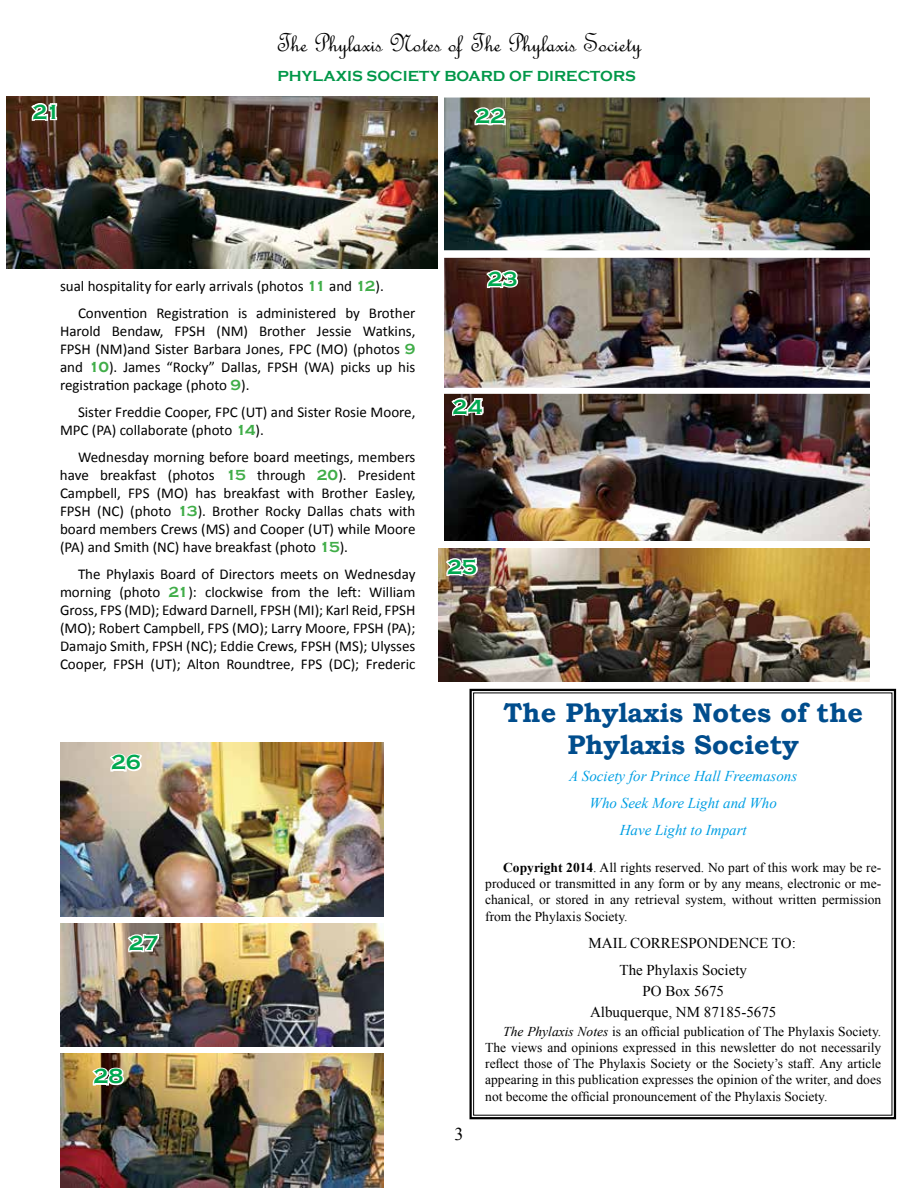
<style>
.page{position:relative;width:918px;height:1188px;background:#fff}
.page>*{position:absolute;margin:0;border:0;box-sizing:border-box;transform-origin:0 0}
.t1{font:27px "French Script";color:#000}
.t2{font:700 27px/32.4px "Bookman Old Style";color:#004d8d;text-align:center}
.t3{font:700 21px "Copperplate Gothic";color:#00a850}
.t4{font:18px "Times New Roman";color:#000}
.t5{font:15px/18px "Calibri";color:#000;text-align:justify}
.t6{font:15px/27px "Times New Roman";color:#000}
.t7{font:italic 15px/27px "Times New Roman";color:#009fe3;text-align:center}
.t8{font:700 15px "Copperplate Gothic";color:#009748}
.t9{font:13.5px/16.2px "Times New Roman";color:#000;text-align:justify}
.s1{font-family:"Copperplate Gothic";font-weight:700;color:#40ad48}
.s2{font-weight:700}
.s3{font-style:italic}
</style>
<div class="page">
<img style="left:60px;top:1054px;width:324px;height:133px">
<img style="left:60px;top:923px;width:324px;height:123px">
<img style="left:60px;top:743px;width:324px;height:174px">
<img style="left:438px;top:549px;width:432px;height:133px">
<img style="left:445px;top:394px;width:424px;height:146px">
<div style="left:438px;top:386px;width:438px;height:161px;border:6px solid #fff"></div>
<img style="left:445px;top:259px;width:424px;height:128px">
<div style="left:438px;top:252px;width:438px;height:142px;border:6px solid #fff"></div>
<img style="left:445px;top:99px;width:424px;height:150px">
<div style="left:438px;top:92px;width:438px;height:164px;border:6px solid #fff"></div>
<img style="left:6px;top:97px;width:432px;height:172px">
<svg style="left:29px;top:101px;width:30px;height:22px"></svg>
<svg style="left:469px;top:688px;width:428px;height:432px"></svg>
<svg style="left:472px;top:105px;width:36px;height:23px"></svg>
<svg style="left:484px;top:268px;width:36px;height:22px"></svg>
<svg style="left:449px;top:395px;width:37px;height:23px"></svg>
<svg style="left:444px;top:556px;width:36px;height:22px"></svg>
<svg style="left:125px;top:932px;width:37px;height:23px"></svg>
<svg style="left:108px;top:751px;width:36px;height:23px"></svg>
<svg style="left:90px;top:1065px;width:36px;height:23px"></svg>
<h2 class="t3" style="left:32px;top:100px;width:30px">21</h2>
<h1 class="t1" style="left:276px;top:27px;width:366px">The Phylaxis Notes of The Phylaxis Society</h1>
<p class="t8" style="left:277px;top:67px;width:360px">PHYLAXIS SOCIETY BOARD OF DIRECTORS</p>
<h2 class="t3" style="left:475px;top:105px;width:31px">22</h2>
<p class="t5" style="left:78px;top:272px;width:339px;line-height:27px;text-indent:-18px">sual hospitality for early arrivals (photos <span class="s1">11</span> and <span class="s1">12</span>).<br>Convention Registration is administered by Brother</p>
<p class="t5" style="left:60px;top:322px;width:357px">Harold Bendaw, FPSH (NM) Brother Jessie Watkins, FPSH (NM)and Sister Barbara Jones, FPC (MO) (photos <span class="s1">9 </span>and <span class="s1">10</span>). James “Rocky” Dallas, FPSH (WA) picks up his registration package (photo <span class="s1">9</span>).</p>
<p class="t5" style="left:60px;top:403px;width:357px;text-indent:18px">Sister Freddie Cooper, FPC (UT) and Sister Rosie Moore,<br>MPC (PA) collaborate (photo <span class="s1">14</span>).</p>
<p class="t5" style="left:60px;top:448px;width:357px;text-indent:18px">Wednesday morning before board meetings, members have breakfast (photos <span class="s1">15</span> through <span class="s1">20</span>). President Campbell, FPS (MO) has breakfast with Brother Easley, FPSH (NC) (photo <span class="s1">13</span>). Brother Rocky Dallas chats with board members Crews (MS) and Cooper (UT) while Moore (PA) and Smith (NC) have breakfast (photo <span class="s1">15</span>).</p>
<p class="t5" style="left:60px;top:565px;width:357px;text-indent:18px">The Phylaxis Board of Directors meets on Wednesday morning (photo <span class="s1">21</span>): clockwise from the left: William Gross, FPS (MD); Edward Darnell, FPSH (MI); Karl Reid, FPSH (MO); Robert Campbell, FPS (MO); Larry Moore, FPSH (PA); Damajo Smith, FPSH (NC); Eddie Crews, FPSH (MS); Ulysses Cooper, FPSH (UT); Alton Roundtree, FPS (DC); Frederic</p>
<h2 class="t3" style="left:111px;top:751px;width:31px">26</h2>
<h2 class="t3" style="left:129px;top:931px;width:31px">27</h2>
<h2 class="t3" style="left:93px;top:1065px;width:31px">28</h2>
<h2 class="t3" style="left:488px;top:267px;width:31px">23</h2>
<h2 class="t3" style="left:453px;top:395px;width:31px">24</h2>
<h2 class="t3" style="left:447px;top:555px;width:31px">25</h2>
<p class="t4" style="left:454px;top:1122px;width:10px">3</p>
<h1 class="t2" style="left:503px;top:696px;width:361px">The Phylaxis Notes of the<br>Phylaxis Society</h1>
<p class="t7" style="left:569px;top:762px;width:229px">A Society for Prince Hall Freemasons<br>Who Seek More Light and Who<br>Have Light to Impart</p>
<p class="t9" style="left:485px;top:859px;width:398px;text-indent:18px"><span class="s2">Copyright 2014</span>. All rights reserved. No part of this work may be re&shy;produced or transmitted in any form or by any means, electronic or me&shy;chanical, or stored in any retrieval system, without written permission from the Phylaxis Society.</p>
<p class="t6" style="left:620px;top:929px;width:178px;text-indent:-31px">MAIL CORRESPONDENCE TO:<br>The Phylaxis Society</p>
<p class="t6" style="left:590px;top:980px;width:188px;line-height:21px;text-align:center">PO Box 5675<br>Albuquerque, NM 87185-5675</p>
<p class="t9" style="left:485px;top:1023px;width:398px;text-indent:18px"><span class="s3">The Phylaxis Notes</span> is an official publication of The Phylaxis Society.<br>The views and opinions expressed in this newsletter do not necessarily reflect those of The Phylaxis Society or the Society’s staff. Any article appearing in this publication expresses the opinion of the writer, and does not become the official pronouncement of the Phylaxis Society.</p>
</div>
